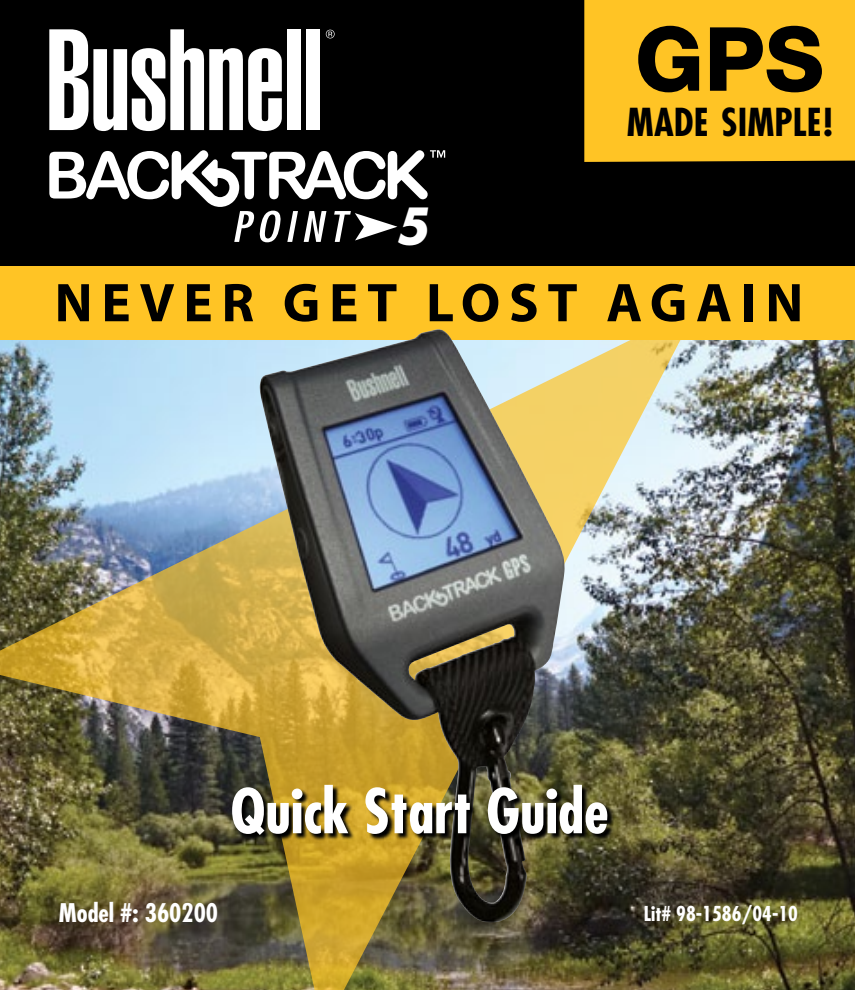
<style>
.page{position:relative;width:855px;height:990px;background:#fff}
.page>*{position:absolute;margin:0;border:0;box-sizing:border-box;transform-origin:0 0}
.t1{font:95px "Nimbus San Nov T Heav";color:#000}
.t2{font:700 condensed 60px "Futura";color:#fff}
.t3{font:700 55px "Myriad";letter-spacing:.16em;color:#000}
.t4{font:italic 700 48.5px "Futura";color:#fff}
.t5{font:700 condensed 37.5px "Futura";color:#000}
.t6{font:700 condensed 25px "Futura";color:#fff}
.t7{font:700 condensed 20px "Futura";color:#fff}
</style>
<div class="page">
<img style="left:698px;top:340px;width:157px;height:650px">
<div style="left:0;top:0;width:855px;height:267px;background:#000"></div>
<img style="left:0;top:340px;width:698px;height:650px">
<div style="left:0;top:267px;width:855px;height:73px;background:#ffc425"></div>
<div style="left:584px;top:0;width:271px;height:162px;background:#ffc425"></div>
<svg style="left:50px;top:150px;width:395px;height:92px"></svg>
<svg style="left:326px;top:30px;width:9px;height:8px"></svg>
<svg style="left:49px;top:29px;width:233px;height:102px"></svg>
<div style="left:287px;top:29px;width:14px;height:101px;background:#fff"></div>
<div style="left:306px;top:29px;width:14px;height:101px;background:#fff"></div>
<img style="left:260px;top:329px;width:306px;height:593px">
<svg style="left:233px;top:786px;width:381px;height:56px;background:#56491c"></svg>
<p class="t4" style="left:395px;top:194px;width:35px">5</p>
<h1 class="t1" style="left:635px;top:4px;width:191px">GPS</h1>
<p class="t5" style="left:627px;top:99px;width:207px">Made Simple!</p>
<p class="t3" style="left:55px;top:274px;width:750px">NEVER GET LOST AGAIN</p>
<p class="t2" style="left:231px;top:774px;width:380px">Quick Start Guide</p>
<p class="t6" style="left:59px;top:897px;width:161px">Model #: 360200</p>
<p class="t7" style="left:644px;top:901px;width:156px">Lit# 98-1586/04-10</p>
</div>
